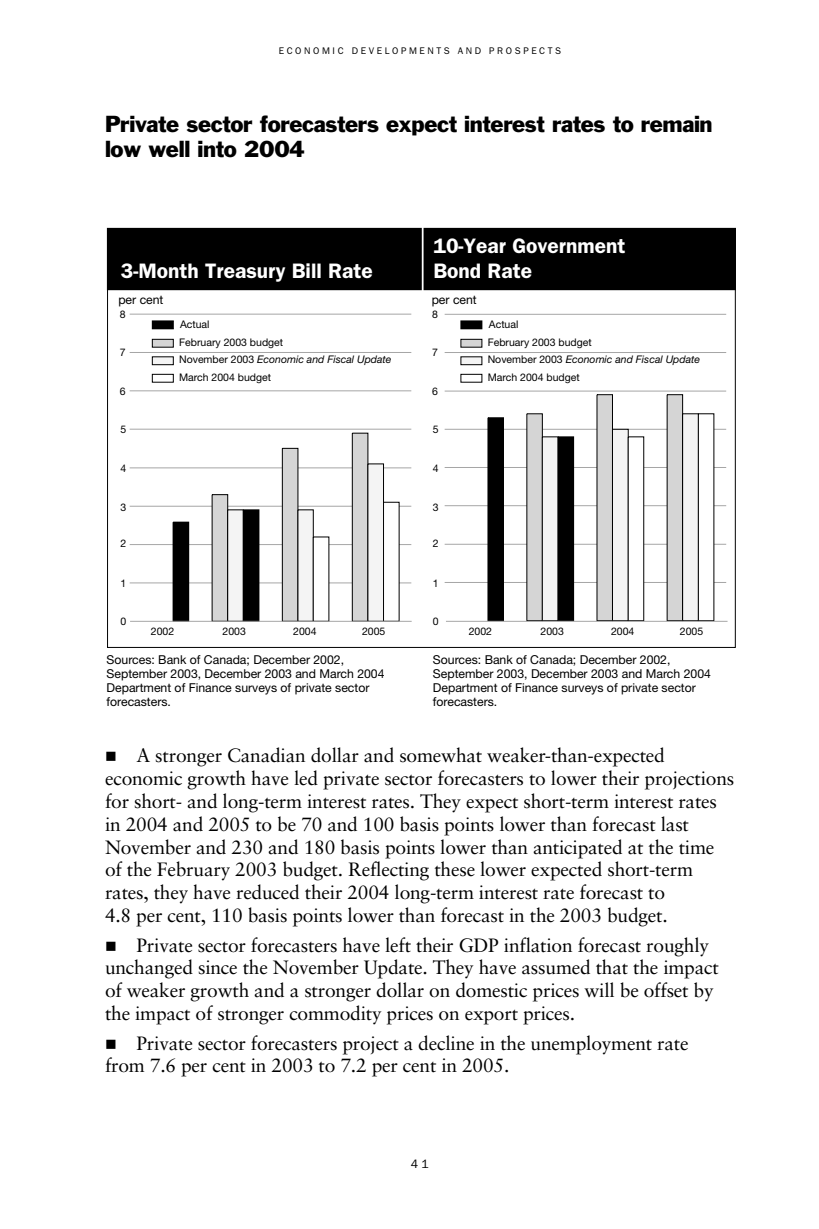
<style>
.page{position:relative;width:819px;height:1229px;background:#fff}
.page>*{position:absolute;margin:0;border:0;box-sizing:border-box;transform-origin:0 0}
.t1{font:21.35px/25.4px "Franklin Gothic";letter-spacing:-.015em;color:#000}
.t2{font:600 21px/25.4px "Franklin Gothic";color:#fff}
.t3{font:19.25px/22.8px "Sabon";letter-spacing:-.01em;color:#000}
.t4{font:12.25px/14px "Helvetica Neue";color:#000}
.t5{font:12.25px "Franklin Gothic";color:#000}
.t6{font:10.5px/17.5px "Helvetica Neue";color:#000}
.t7{font:9.62px "Franklin Gothic";letter-spacing:.27em;color:#000}
.s1{font-style:italic}
</style>
<div class="page">
<div style="left:107px;top:228px;width:629px;height:62px;background:#000"></div>
<hr style="left:422px;top:227px;width:2px;height:65px;background:#fff">
<hr style="left:130px;top:582px;width:281px;height:1px;background:#a6a6a6">
<hr style="left:130px;top:544px;width:281px;height:1px;background:#a6a6a6">
<hr style="left:130px;top:506px;width:281px;height:1px;background:#a6a6a6">
<hr style="left:130px;top:467px;width:281px;height:1px;background:#a6a6a6">
<hr style="left:130px;top:429px;width:281px;height:1px;background:#a6a6a6">
<hr style="left:130px;top:390px;width:281px;height:1px;background:#a6a6a6">
<hr style="left:130px;top:352px;width:281px;height:1px;background:#a6a6a6">
<hr style="left:130px;top:314px;width:281px;height:1px;background:#a6a6a6">
<div style="left:212px;top:494px;width:16px;height:127px;background:#d5d5d5"></div>
<div style="left:282px;top:448px;width:16px;height:173px;background:#d5d5d5"></div>
<div style="left:282px;top:448px;width:16px;height:173px;border:1px solid #000"></div>
<div style="left:352px;top:433px;width:16px;height:188px;background:#d5d5d5"></div>
<div style="left:352px;top:433px;width:16px;height:188px;border:1px solid #000"></div>
<div style="left:228px;top:510px;width:15px;height:111px;background:#f4f4f4"></div>
<div style="left:227px;top:509px;width:17px;height:112px;border:1px solid #000"></div>
<div style="left:298px;top:510px;width:15px;height:111px;background:#f4f4f4"></div>
<div style="left:368px;top:464px;width:16px;height:157px;background:#f4f4f4"></div>
<div style="left:367px;top:463px;width:17px;height:158px;border:1px solid #000"></div>
<div style="left:173px;top:522px;width:16px;height:99px;background:#000"></div>
<div style="left:243px;top:510px;width:16px;height:111px;background:#000"></div>
<div style="left:313px;top:537px;width:16px;height:84px;background:#fff"></div>
<div style="left:313px;top:536px;width:16px;height:85px;border:1px solid #000"></div>
<div style="left:384px;top:502px;width:15px;height:119px;background:#fff"></div>
<div style="left:383px;top:502px;width:17px;height:119px;border:1px solid #000"></div>
<hr style="left:445px;top:582px;width:281px;height:1px;background:#a6a6a6">
<hr style="left:445px;top:544px;width:281px;height:1px;background:#a6a6a6">
<hr style="left:445px;top:505px;width:281px;height:1px;background:#a6a6a6">
<hr style="left:445px;top:467px;width:281px;height:1px;background:#a6a6a6">
<hr style="left:445px;top:429px;width:281px;height:1px;background:#a6a6a6">
<hr style="left:445px;top:390px;width:281px;height:1px;background:#a6a6a6">
<hr style="left:445px;top:352px;width:281px;height:1px;background:#a6a6a6">
<hr style="left:445px;top:314px;width:281px;height:1px;background:#a6a6a6">
<div style="left:527px;top:414px;width:15px;height:206px;background:#d5d5d5"></div>
<div style="left:597px;top:395px;width:15px;height:225px;background:#d5d5d5"></div>
<div style="left:667px;top:395px;width:16px;height:225px;background:#d5d5d5"></div>
<div style="left:542px;top:437px;width:16px;height:183px;background:#f4f4f4"></div>
<div style="left:542px;top:436px;width:17px;height:185px;border:1px solid #000"></div>
<div style="left:612px;top:429px;width:16px;height:191px;background:#f4f4f4"></div>
<div style="left:612px;top:429px;width:17px;height:192px;border:1px solid #000"></div>
<div style="left:683px;top:414px;width:15px;height:206px;background:#f4f4f4"></div>
<div style="left:682px;top:413px;width:17px;height:208px;border:1px solid #000"></div>
<div style="left:488px;top:418px;width:15px;height:202px;background:#000"></div>
<div style="left:488px;top:417px;width:16px;height:204px;border:1px solid #000"></div>
<div style="left:558px;top:437px;width:16px;height:183px;background:#000"></div>
<div style="left:628px;top:437px;width:16px;height:183px;background:#fff"></div>
<div style="left:698px;top:414px;width:16px;height:206px;background:#fff"></div>
<div style="left:698px;top:413px;width:16px;height:208px;border:1px solid #000"></div>
<div style="left:152px;top:321px;width:21px;height:8px;background:#000"></div>
<div style="left:152px;top:320px;width:22px;height:9px;border:1px solid #000"></div>
<div style="left:152px;top:339px;width:21px;height:8px;background:#d5d5d5"></div>
<div style="left:152px;top:339px;width:22px;height:8px;border:1px solid #000"></div>
<div style="left:152px;top:357px;width:21px;height:8px;background:#f4f4f4"></div>
<div style="left:152px;top:356px;width:22px;height:9px;border:1px solid #000"></div>
<div style="left:152px;top:374px;width:22px;height:8px;border:1px solid #000"></div>
<div style="left:461px;top:321px;width:21px;height:8px;background:#000"></div>
<div style="left:460px;top:320px;width:22px;height:9px;border:1px solid #000"></div>
<div style="left:461px;top:339px;width:21px;height:8px;background:#d5d5d5"></div>
<div style="left:460px;top:339px;width:22px;height:8px;border:1px solid #000"></div>
<div style="left:461px;top:357px;width:21px;height:8px;background:#f4f4f4"></div>
<div style="left:460px;top:356px;width:22px;height:9px;border:1px solid #000"></div>
<div style="left:460px;top:374px;width:22px;height:8px;border:1px solid #000"></div>
<hr style="left:131px;top:621px;width:280px;height:1px;background:#a6a6a6">
<hr style="left:446px;top:621px;width:281px;height:1px;background:#a6a6a6">
<p class="t7" style="left:279px;top:47px;width:284px">ECONOMIC DEVELOPMENTS AND PROSPECTS</p>
<p class="t1" style="left:105px;top:113px;width:609px">Private sector forecasters expect interest rates to remain low well into 2004</p>
<p class="t2" style="left:121px;top:260px;width:254px">3-Month Treasury Bill Rate</p>
<p class="t4" style="left:118px;top:294px;width:47px">per cent</p>
<p class="t6" style="left:120px;top:307px;width:7px">8</p>
<p class="t2" style="left:433px;top:235px;width:193px">10-Year Government<br>Bond Rate</p>
<p class="t4" style="left:432px;top:294px;width:47px">per cent</p>
<p class="t6" style="left:432px;top:307px;width:7px">8</p>
<p class="t6" style="left:120px;top:344px;width:7px">7</p>
<p class="t6" style="left:120px;top:383px;width:7px">6</p>
<p class="t6" style="left:121px;top:422px;width:7px">5</p>
<p class="t6" style="left:121px;top:461px;width:7px">4</p>
<p class="t6" style="left:121px;top:499px;width:7px">3</p>
<p class="t6" style="left:121px;top:535px;width:7px">2</p>
<p class="t6" style="left:121px;top:575px;width:7px">1</p>
<p class="t6" style="left:121px;top:613px;width:7px">0</p>
<p class="t6" style="left:180px;top:317px;width:31px">Actual</p>
<p class="t6" style="left:489px;top:317px;width:31px">Actual</p>
<p class="t6" style="left:179px;top:334px;width:214px">February 2003 budget<br>November 2003 <span class="s1">Economic and Fiscal Update<br></span>March 2004 budget</p>
<p class="t6" style="left:488px;top:334px;width:214px">February 2003 budget<br>November 2003 <span class="s1">Economic and Fiscal Update<br></span>March 2004 budget</p>
<p class="t6" style="left:432px;top:344px;width:7px">7</p>
<p class="t6" style="left:432px;top:383px;width:7px">6</p>
<p class="t6" style="left:433px;top:422px;width:7px">5</p>
<p class="t6" style="left:433px;top:461px;width:7px">4</p>
<p class="t6" style="left:433px;top:499px;width:7px">3</p>
<p class="t6" style="left:433px;top:535px;width:7px">2</p>
<p class="t6" style="left:433px;top:575px;width:7px">1</p>
<p class="t6" style="left:433px;top:613px;width:7px">0</p>
<p class="t6" style="left:151px;top:623px;width:25px">2002</p>
<p class="t6" style="left:223px;top:623px;width:25px">2003</p>
<p class="t6" style="left:293px;top:623px;width:25px">2004</p>
<p class="t6" style="left:362px;top:623px;width:25px">2005</p>
<p class="t6" style="left:469px;top:623px;width:25px">2002</p>
<p class="t6" style="left:541px;top:623px;width:25px">2003</p>
<p class="t6" style="left:611px;top:623px;width:25px">2004</p>
<p class="t6" style="left:680px;top:623px;width:25px">2005</p>
<p class="t4" style="left:107px;top:653px;width:280px">Sources: Bank of Canada; December 2002, September 2003, December 2003 and March 2004<br>Department of Finance surveys of private sector forecasters.</p>
<p class="t4" style="left:433px;top:653px;width:280px">Sources: Bank of Canada; December 2002, September 2003, December 2003 and March 2004<br>Department of Finance surveys of private sector forecasters.</p>
<p class="t3" style="left:105px;top:746px;width:631px;text-indent:31px">A stronger Canadian dollar and somewhat weaker-than-expected economic growth have led private sector forecasters to lower their projections for short- and long-term interest rates. They expect short-term interest rates in 2004 and 2005 to be 70 and 100 basis points lower than forecast last November and 230 and 180 basis points lower than anticipated at the time of the February 2003 budget. Reflecting these lower expected short-term rates, they have reduced their 2004 long-term interest rate forecast to<br>4.8 per cent, 110 basis points lower than forecast in the 2003 budget.</p>
<p class="t3" style="left:105px;top:935px;width:615px;text-indent:31px">Private sector forecasters have left their GDP inflation forecast roughly unchanged since the November Update. They have assumed that the impact of weaker growth and a stronger dollar on domestic prices will be offset by the impact of stronger commodity prices on export prices.</p>
<p class="t3" style="left:105px;top:1033px;width:585px;text-indent:31px">Private sector forecasters project a decline in the unemployment rate from 7.6 per cent in 2003 to 7.2 per cent in 2005.</p>
<p class="t5" style="left:411px;top:1159px;width:20px">4 1</p>
</div>
